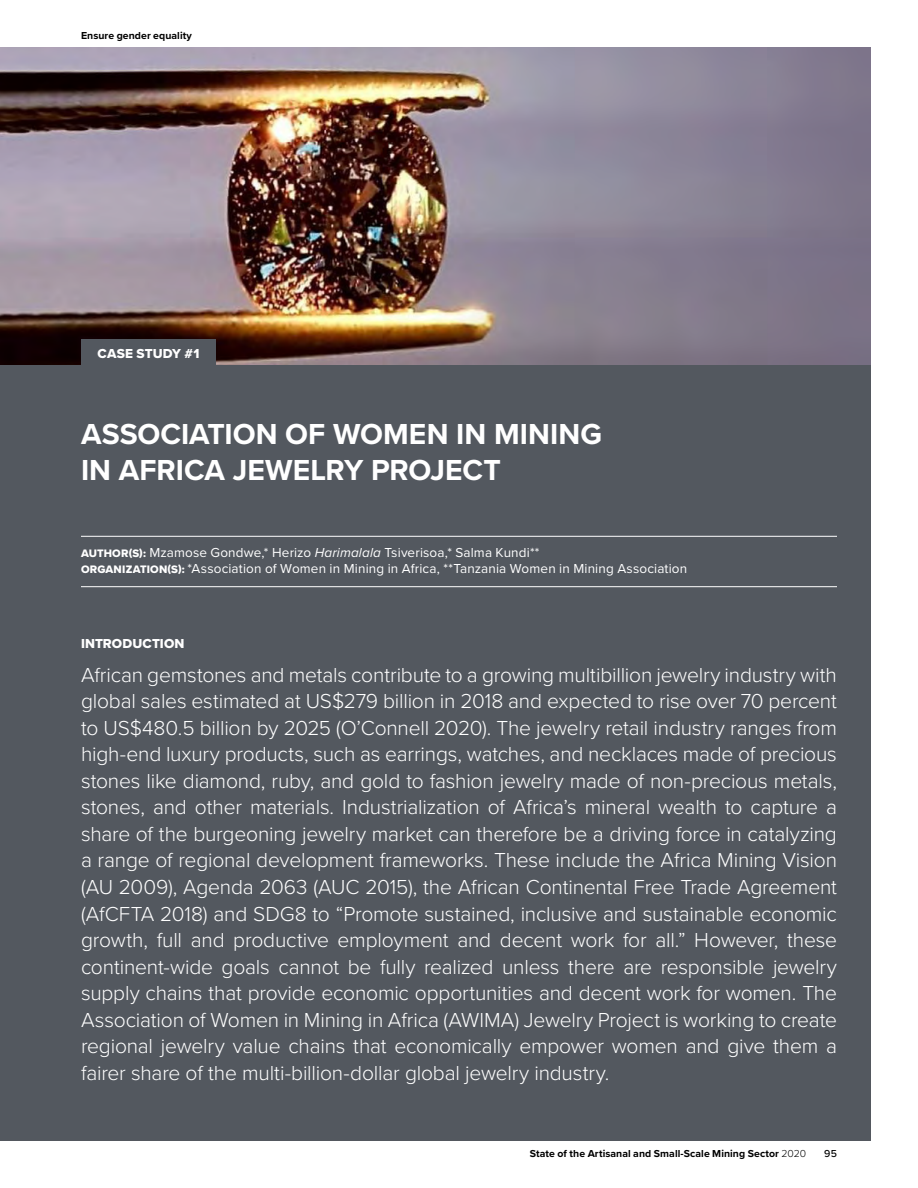
<style>
.page{position:relative;width:918px;height:1188px;background:#fff}
.page>*{position:absolute;margin:0;border:0;box-sizing:border-box;transform-origin:0 0}
.t1{font:700 30px/36px "Proxima Nova";color:#fff}
.t2{font:300 21px/26.5px "Proxima Nova";letter-spacing:-.01em;color:#fff;text-align:justify}
.t3{font:13.5px/16.2px "Proxima Nova";letter-spacing:.01em;color:#fff}
.t4{font:13.5px "Proxima Nova Extrabld";letter-spacing:.01em;color:#fff}
.t5{font:700 10.5px "Proxima Nova";letter-spacing:.005em;color:#000}
.t6{font:500 10.5px "Proxima Nova";color:#000}
.s1{font-family:"Proxima Nova Extrabld";font-size:11.25px}
.s2{font-style:italic}
.s3{font-weight:300}
</style>
<div class="page">
<div style="left:0;top:47px;width:871px;height:1094px;background:#53585f"></div>
<img style="left:0;top:47px;width:871px;height:317px">
<hr style="left:81px;top:536px;width:756px;height:1px;background:#fff">
<hr style="left:81px;top:586px;width:756px;height:1px;background:#fff">
<div style="left:81px;top:339px;width:135px;height:27px;background:#53585f"></div>
<p class="t5" style="left:81px;top:28px;width:112px">Ensure gender equality</p>
<p class="t4" style="left:98px;top:343px;width:103px">CASE STUDY #1</p>
<h1 class="t1" style="left:81px;top:415px;width:523px">ASSOCIATION OF WOMEN IN MINING<br>IN AFRICA JEWELRY PROJECT</h1>
<p class="t3" style="left:81px;top:544px;width:608px"><span class="s1">AUTHOR(S):</span> Mzamose Gondwe,* Herizo <span class="s2">Harimalala</span> Tsiverisoa,* Salma Kundi**<br><span class="s1">ORGANIZATION(S):</span> *Association of Women in Mining in Africa, **Tanzania Women in Mining Association</p>
<p class="t4" style="left:81px;top:634px;width:105px">INTRODUCTION</p>
<p class="t2" style="left:81px;top:660px;width:758px">African gemstones and metals contribute to a growing multibillion jewelry industry with global sales estimated at US$279 billion in 2018 and expected to rise over 70 percent to US$480.5 billion by 2025 (O’Connell 2020). The jewelry retail industry ranges from high-end luxury products, such as earrings, watches, and necklaces made of precious stones like diamond, ruby, and gold to fashion jewelry made of non-precious metals, stones, and other materials. Industrialization of Africa’s mineral wealth to capture a share of the burgeoning jewelry market can therefore be a driving force in catalyzing a range of regional development frameworks. These include the Africa Mining Vision (AU 2009), Agenda 2063 (AUC 2015), the African Continental Free Trade Agreement (AfCFTA 2018) and SDG8 to “Promote sustained, inclusive and sustainable economic growth, full and productive employment and decent work for all.” However, these continent-wide goals cannot be fully realized unless there are responsible jewelry supply chains that provide economic opportunities and decent work for women. The Association of Women in Mining in Africa (AWIMA) Jewelry Project is working to create regional jewelry value chains that economically empower women and give them a fairer share of the multi-billion-dollar global jewelry industry.</p>
<p class="t5" style="left:530px;top:1146px;width:278px">State of the Artisanal and Small-Scale Mining Sector <span class="s3">2020</span></p>
<p class="t6" style="left:824px;top:1146px;width:14px">95</p>
</div>
